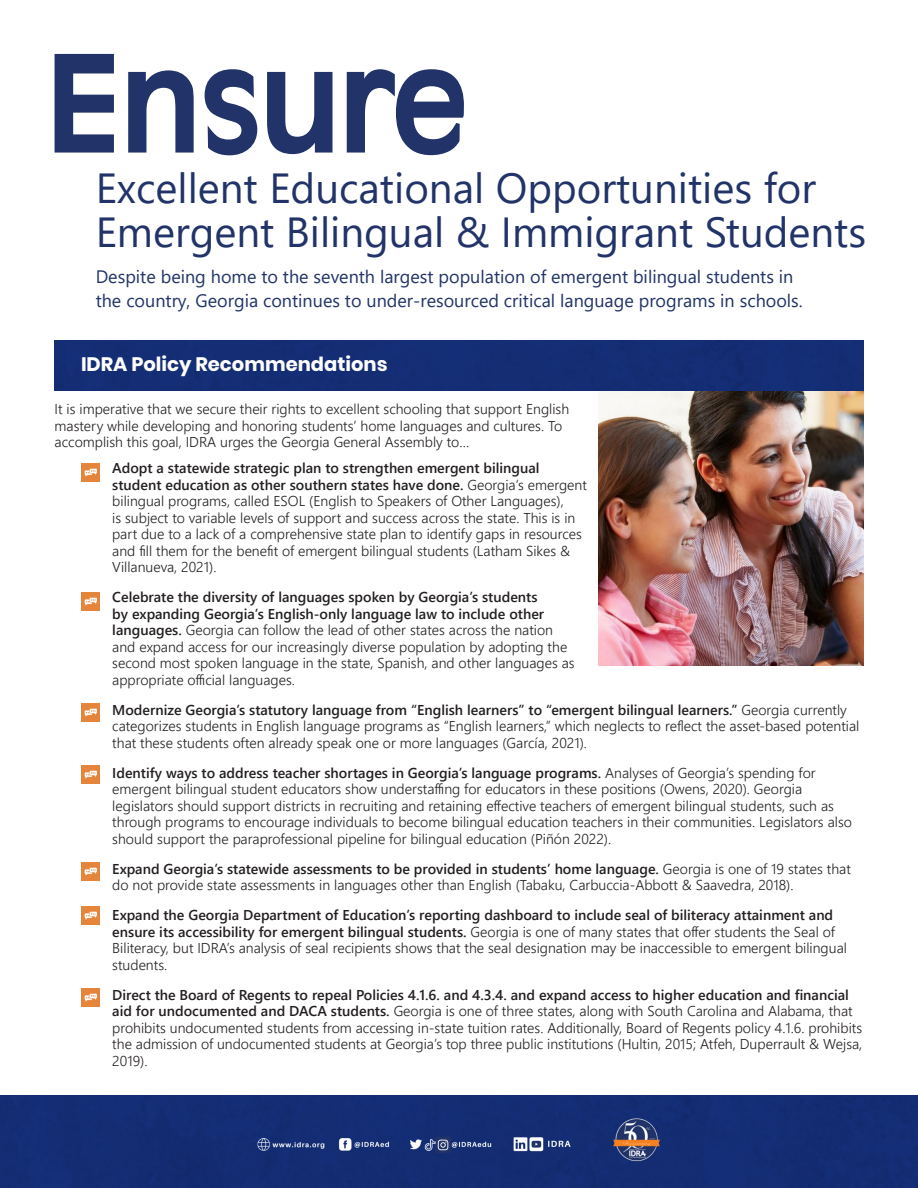
<style>
.page{position:relative;width:918px;height:1188px;background:#fff}
.page>*{position:absolute;margin:0;border:0;box-sizing:border-box;transform-origin:0 0}
.t1{font:700 127.5px "Antiqua 101";color:#213368}
.t2{font:42px/43.5px "Segoe UI";color:#213368}
.t3{font:700 19.5px "Poppins";color:#fff}
.t4{font:18px/24px "Segoe UI";color:#213368}
.t5{font:300 14.25px/16.5px "Segoe UI";color:#231f20}
.s1{font-weight:600}
</style>
<div class="page">
<div style="left:1px;top:1095px;width:916px;height:93px;background:#142d74"></div>
<img style="left:599px;top:391px;width:265px;height:274px">
<div style="left:54px;top:341px;width:810px;height:50px;background:#142d75"></div>
<img style="left:81px;top:463px;width:18px;height:18px">
<img style="left:81px;top:592px;width:18px;height:18px">
<img style="left:81px;top:765px;width:18px;height:18px">
<img style="left:81px;top:703px;width:18px;height:18px">
<img style="left:81px;top:863px;width:18px;height:18px">
<img style="left:81px;top:907px;width:18px;height:18px">
<img style="left:81px;top:989px;width:18px;height:18px">
<p class="t1" style="left:46px;top:14px;width:423px">Ensure</p>
<p class="t2" style="left:96px;top:163px;width:772px">Excellent Educational Opportunities for<br>Emergent Bilingual &amp; Immigrant Students</p>
<p class="t4" style="left:96px;top:263px;width:709px">Despite being home to the seventh largest population of emergent bilingual students in the country, Georgia continues to under-resourced critical language programs in schools.</p>
<p class="t3" style="left:81px;top:352px;width:308px">IDRA Policy Recommendations</p>
<p class="t5" style="left:55px;top:400px;width:516px">It is imperative that we secure their rights to excellent schooling that support English mastery while developing and honoring students’ home languages and cultures. To accomplish this goal, IDRA urges the Georgia General Assembly to…</p>
<p class="t5" style="left:112px;top:459px;width:476px"><span class="s1">Adopt a statewide strategic plan to strengthen emergent bilingual student education as other southern states have done.</span> Georgia’s emergent bilingual programs, called ESOL (English to Speakers of Other Languages),<br>is subject to variable levels of support and success across the state. This is in part due to a lack of a comprehensive state plan to identify gaps in resources and fill them for the benefit of emergent bilingual students (Latham Sikes &amp; Villanueva, 2021).</p>
<p class="t5" style="left:112px;top:588px;width:464px"><span class="s1">Celebrate the diversity of languages spoken by Georgia’s students<br>by expanding Georgia’s English-only language law to include other languages.</span> Georgia can follow the lead of other states across the nation and expand access for our increasingly diverse population by adopting the second most spoken language in the state, Spanish, and other languages as appropriate official languages.</p>
<p class="t5" style="left:112px;top:700px;width:749px"><span class="s1">Modernize Georgia’s statutory language from “English learners” to “emergent bilingual learners.”</span> Georgia currently categorizes students in English language programs as “English learners,” which neglects to reflect the asset-based potential that these students often already speak one or more languages (García, 2021).</p>
<p class="t5" style="left:112px;top:763px;width:741px"><span class="s1">Identify ways to address teacher shortages in Georgia’s language programs.</span> Analyses of Georgia’s spending for emergent bilingual student educators show understaffing for educators in these positions (Owens, 2020). Georgia legislators should support districts in recruiting and retaining effective teachers of emergent bilingual students, such as through programs to encourage individuals to become bilingual education teachers in their communities. Legislators also should support the paraprofessional pipeline for bilingual education (Piñón 2022).</p>
<p class="t5" style="left:112px;top:859px;width:740px"><span class="s1">Expand Georgia’s statewide assessments to be provided in students’ home language.</span> Georgia is one of 19 states that do not provide state assessments in languages other than English (Tabaku, Carbuccia-Abbott &amp; Saavedra, 2018).</p>
<p class="t5" style="left:112px;top:906px;width:736px"><span class="s1">Expand the Georgia Department of Education’s reporting dashboard to include seal of biliteracy attainment and ensure its accessibility for emergent bilingual students.</span> Georgia is one of many states that offer students the Seal of Biliteracy, but IDRA’s analysis of seal recipients shows that the seal designation may be inaccessible to emergent bilingual students.</p>
<p class="t5" style="left:112px;top:985px;width:752px"><span class="s1">Direct the Board of Regents to repeal Policies 4.1.6. and 4.3.4. and expand access to higher education and financial aid for undocumented and DACA students.</span> Georgia is one of three states, along with South Carolina and Alabama, that prohibits undocumented students from accessing in-state tuition rates. Additionally, Board of Regents policy 4.1.6. prohibits the admission of undocumented students at Georgia’s top three public institutions (Hultin, 2015; Atfeh, Duperrault &amp; Wejsa, 2019).</p>
</div>
